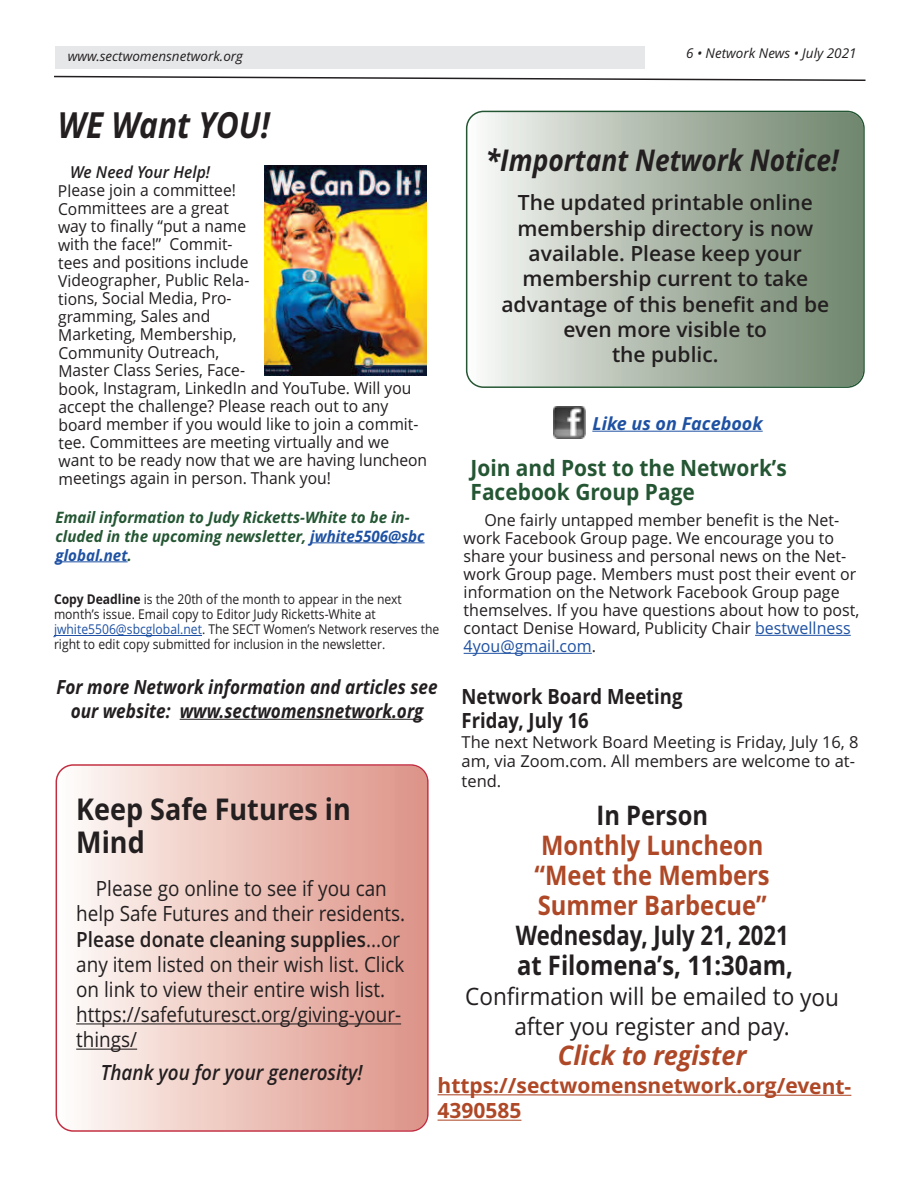
<style>
.page{position:relative;width:918px;height:1188px;background:#fff}
.page>*{position:absolute;margin:0;border:0;box-sizing:border-box;transform-origin:0 0}
.t1{font:italic 700 36px "Open Sans";color:#231f20;scale:.88 1}
.t2{font:italic 700 30px "Open Sans";color:#231f20;scale:.88 1}
.t3{font:700 30px/33px "Open Sans";color:#231f20;scale:.9 1}
.t4{font:700 27px/30px "Open Sans";color:#ae4827;scale:.88 1}
.t5{font:700 27px/30px "Open Sans";color:#231f20;scale:.82 1}
.t6{font:italic 700 27px "Open Sans";color:#ae4827;scale:.94 1}
.t7{font:700 27px "Open Sans";color:#231f20;scale:.88 1}
.t8{font:24px/30px "Open Sans";color:#231f20;text-align:center;scale:.94 1}
.t9{font:700 22.5px/24px "Open Sans";color:#245633;scale:.93 1}
.t10{font:21px/25.2px "Open Sans";color:#231f20;scale:.9 1}
.t11{font:600 21px/25.3px "Open Sans";color:#231f20;text-align:center}
.t12{font:700 21px/25.2px "Open Sans";color:#ae4827}
.t13{font:700 21px/24px "Open Sans";color:#231f20;scale:.88 1}
.t14{font:italic 600 21px "Open Sans";color:#231f20;scale:.9 1}
.t15{font:italic 700 19.5px/23.5px "Open Sans";color:#231f20;text-align:center;scale:.88 1}
.t16{font:italic 700 18px "Open Sans";color:#1e51a3}
.t17{font:16.5px/18px "Open Sans";letter-spacing:-.005em;color:#231f20;scale:.95 1}
.t18{font:16.5px/18px "Open Sans";letter-spacing:-.005em;color:#231f20}
.t19{font:italic 600 16.5px "Open Sans";letter-spacing:-.005em;color:#231f20;scale:.95 1}
.t20{font:italic 700 15.75px/19px "Open Sans";color:#245633;scale:.96 1}
.t21{font:13.5px/15px "Open Sans";color:#231f20;scale:.9 1}
.t22{font:italic 13.5px "Open Sans";color:#231f20}
.s1{color:#1e51a3}
.s2{font-weight:700}
.s3{font-weight:600}
</style>
<div class="page">
<svg style="left:466px;top:111px;width:399px;height:277px;background:#adb9ab"></svg>
<div style="left:55px;top:46px;width:589px;height:23px;background:#e6e7e9"></div>
<svg style="left:54px;top:75px;width:812px;height:6px"></svg>
<svg style="left:437px;top:1094px;width:415px;height:2px"></svg>
<hr style="left:438px;top:1120px;width:83px;height:1px;background:#ae4827">
<hr style="left:54px;top:635px;width:148px;height:1px;background:#1e51a3">
<hr style="left:180px;top:719px;width:243px;height:1px;background:#231f20">
<hr style="left:592px;top:431px;width:171px;height:1px;background:#1e51a3">
<svg style="left:553px;top:406px;width:33px;height:33px"></svg>
<img style="left:554px;top:407px;width:31px;height:31px">
<hr style="left:755px;top:635px;width:96px;height:1px;background:#1e51a3">
<hr style="left:464px;top:653px;width:128px;height:1px;background:#1e51a3">
<svg style="left:56px;top:764px;width:373px;height:368px;background:#ecc4bc"></svg>
<hr style="left:76px;top:1023px;width:325px;height:1px;background:#231f20">
<hr style="left:76px;top:1049px;width:61px;height:1px;background:#231f20">
<hr style="left:310px;top:542px;width:115px;height:1px;background:#1e51a3">
<hr style="left:56px;top:561px;width:72px;height:1px;background:#1e51a3">
<img style="left:265px;top:166px;width:162px;height:209px">
<p class="t22" style="left:68px;top:48px;width:177px">www.sectwomensnetwork.org</p>
<p class="t22" style="left:686px;top:45px;width:172px">6 • Network News • July 2021</p>
<h1 class="t1" style="left:58px;top:105px;width:242px">WE Want YOU!</h1>
<p class="t19" style="left:70px;top:163px;width:149px">We Need Your Help!</p>
<p class="t17" style="left:58px;top:182px;width:390px">Please join a committee!<br>Committees are a great<br>way to finally “put a name<br>with the face!” Commit-<br>tees and positions include<br>Videographer, Public Rela-<br>tions, Social Media, Pro-<br>gramming, Sales and<br>Marketing, Membership,<br>Community Outreach,<br>Master Class Series, Face-<br>book, Instagram, LinkedIn and YouTube. Will you accept the challenge? Please reach out to any board member if you would like to join a commit&shy;tee. Committees are meeting virtually and we want to be ready now that we are having luncheon meetings again in person. Thank you!</p>
<p class="t11" style="left:501px;top:190px;width:329px">The updated printable online membership directory is now available. Please keep your membership current to take advantage of this benefit and be even more visible to<br>the public.</p>
<h2 class="t2" style="left:486px;top:143px;width:403px">*Important Network Notice!</h2>
<p class="t16" style="left:592px;top:413px;width:172px">Like us on Facebook</p>
<h3 class="t9" style="left:471px;top:456px;width:342px">Join and Post to the Network’s<br>Facebook Group Page</h3>
<p class="t18" style="left:464px;top:511px;width:397px;text-indent:21px">One fairly untapped member benefit is the Net&shy;work Facebook Group page. We encourage you to share your business and personal news on the Net&shy;work Group page. Members must post their event or information on the Network Facebook Group page themselves. If you have questions about how to post, contact Denise Howard, Publicity Chair <span class="s1">bestwellness 4you@gmail.com</span>.</p>
<p class="t20" style="left:56px;top:508px;width:386px">Email information to Judy Ricketts-White to be in&shy;cluded in the upcoming newsletter, <span class="s1">jwhite5506@sbc global.net</span>.</p>
<p class="t21" style="left:54px;top:592px;width:430px"><span class="s2">Copy Deadline</span> is the 20th of the month to appear in the next month’s issue. Email copy to Editor Judy Ricketts-White at <span class="s1">jwhite5506@sbcglobal.net</span>. The SECT Women’s Network reserves the right to edit copy submitted for inclusion in the newsletter.</p>
<p class="t15" style="left:56px;top:676px;width:435px">For more Network information and articles see our website: www.sectwomensnetwork.org</p>
<p class="t13" style="left:462px;top:685px;width:253px">Network Board Meeting<br>Friday, July 16</p>
<p class="t18" style="left:462px;top:732px;width:399px;line-height:19.5px">The next Network Board Meeting is Friday, July 16, 8 am, via Zoom.com. All members are welcome to at&shy;tend.</p>
<h2 class="t3" style="left:76px;top:793px;width:307px">Keep Safe Futures in<br>Mind</h2>
<p class="t10" style="left:76px;top:876px;width:367px;text-indent:20px">Please go online to see if you can help Safe Futures and their residents.<br><span class="s3">Please donate cleaning supplies</span>...or any item listed on their wish list. Click on link to view their entire wish list. https://safefuturesct.org/giving-your&shy;things/</p>
<p class="t14" style="left:101px;top:1061px;width:292px">Thank you for your generosity!</p>
<h3 class="t7" style="left:596px;top:800px;width:128px">In Person</h3>
<h3 class="t4" style="left:535px;top:831px;width:269px">Monthly Luncheon “Meet the Members<br>Summer Barbecue”</h3>
<h3 class="t5" style="left:516px;top:921px;width:340px">Wednesday, July 21, 2021 at Filomena’s, 11:30am,</h3>
<h3 class="t8" style="left:465px;top:982px;width:399px">Confirmation will be emailed to you after you register and pay.</h3>
<h3 class="t6" style="left:558px;top:1040px;width:202px">Click to register</h3>
<p class="t12" style="left:438px;top:1073px;width:415px">https://sectwomensnetwork.org/event-<br>4390585</p>
</div>
